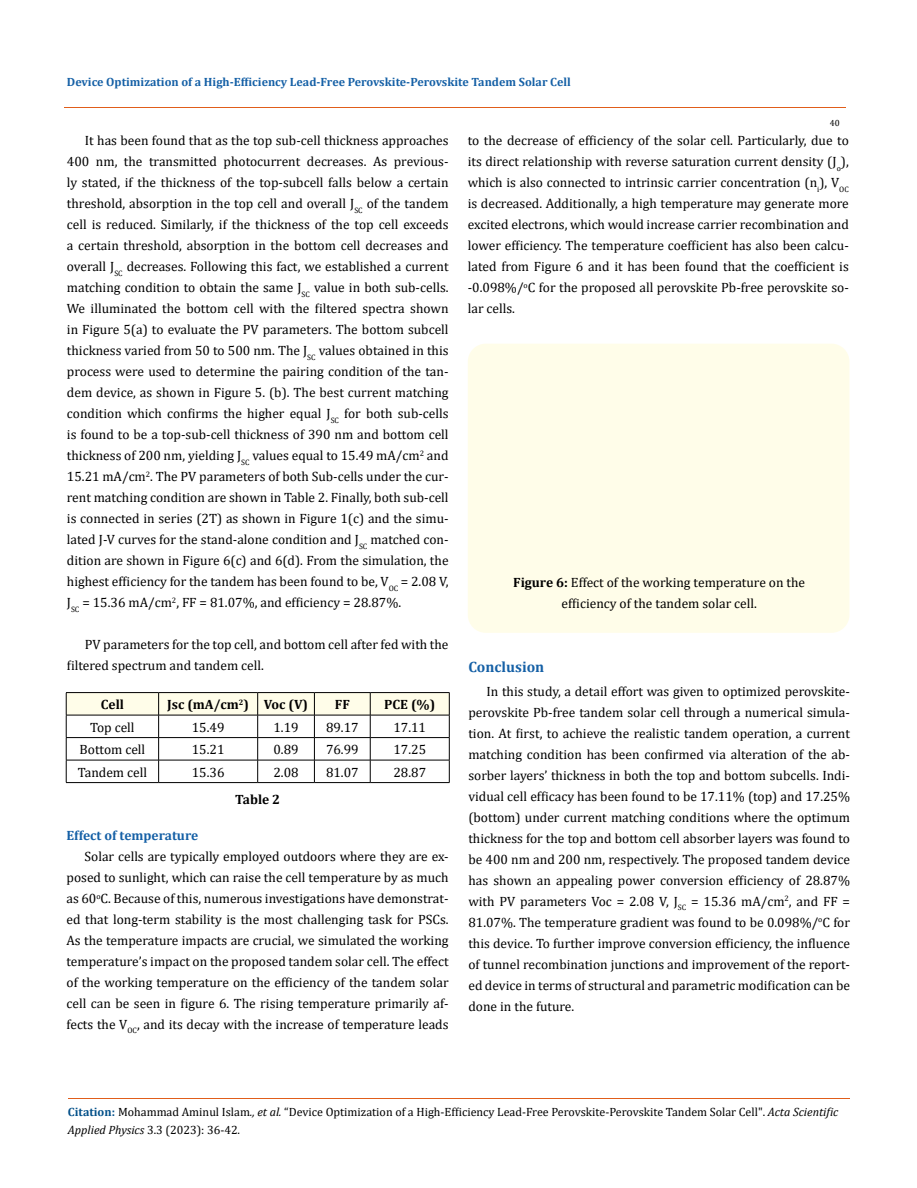
<style>
.page{position:relative;width:917px;height:1188px;background:#fff}
.page>*{position:absolute;margin:0;border:0;box-sizing:border-box;transform-origin:0 0}
.t1{font:700 15px "Cambria";color:#1560a6}
.t2{font:13.5px/21px "Cambria";color:#000;text-align:justify}
.t3{font:700 13.5px "Cambria";color:#000}
.t4{font:700 13.5px "Cambria";color:#1560a6}
.t5{font:12px/18px "Cambria";color:#000}
.t6{font:700 12px "Cambria";color:#1560a6}
.t7{font:9px "Cambria";color:#000}
.s1{font-weight:700}
.s2{font-weight:700;color:#035089}
.s3{font-style:italic}
</style>
<div class="page">
<hr style="left:66px;top:692px;width:93px;height:1px;background:#000">
<hr style="left:159px;top:692px;width:99px;height:1px;background:#000">
<hr style="left:258px;top:692px;width:56px;height:1px;background:#000">
<hr style="left:314px;top:692px;width:56px;height:1px;background:#000">
<hr style="left:370px;top:692px;width:79px;height:1px;background:#000">
<svg style="left:66px;top:693px;width:384px;height:89px"></svg>
<hr style="left:66px;top:782px;width:93px;height:1px;background:#000">
<hr style="left:159px;top:782px;width:99px;height:1px;background:#000">
<hr style="left:258px;top:782px;width:56px;height:1px;background:#000">
<hr style="left:314px;top:782px;width:56px;height:1px;background:#000">
<hr style="left:370px;top:782px;width:79px;height:1px;background:#000">
<div style="left:468px;top:344px;width:381px;height:289px;background:#fffde9;border-radius:18px"></div>
<hr style="left:64px;top:108px;width:781px;height:1px;background:#e05d1a">
<hr style="left:68px;top:1098px;width:781px;height:1px;background:#e05d1a">
<p class="t6" style="left:67px;top:73px;width:505px">Device Optimization of a High-Efficiency Lead-Free Perovskite-Perovskite Tandem Solar Cell</p>
<p class="t7" style="left:829px;top:118px;width:11px">40</p>
<p class="t2" style="left:67px;top:130px;width:383px;text-indent:18px">It has been found that as the top sub-cell thickness approaches 400 nm, the transmitted photocurrent decreases. As previous&shy;ly stated, if the thickness of the top-subcell falls below a certain threshold, absorption in the top cell and overall J<sub>SC</sub> of the tandem cell is reduced. Similarly, if the thickness of the top cell exceeds a certain threshold, absorption in the bottom cell decreases and overall J<sub>SC</sub> decreases. Following this fact, we established a current matching condition to obtain the same J<sub>SC</sub> value in both sub-cells.<br>We illuminated the bottom cell with the filtered spectra shown in Figure 5(a) to evaluate the PV parameters. The bottom subcell thickness varied from 50 to 500 nm. The J<sub>SC</sub> values obtained in this process were used to determine the pairing condition of the tan&shy;dem device, as shown in Figure 5. (b). The best current matching condition which confirms the higher equal J<sub>SC</sub> for both sub-cells is found to be a top-sub-cell thickness of 390 nm and bottom cell thickness of 200 nm, yielding J<sub>SC</sub> values equal to 15.49 mA/cm<sup>2</sup> and 15.21 mA/cm<sup>2</sup>. The PV parameters of both Sub-cells under the cur&shy;rent matching condition are shown in Table 2. Finally, both sub-cell is connected in series (2T) as shown in Figure 1(c) and the simu&shy;lated J-V curves for the stand-alone condition and J<sub>SC</sub> matched con&shy;dition are shown in Figure 6(c) and 6(d). From the simulation, the highest efficiency for the tandem has been found to be, V<sub>OC</sub> = 2.08 V, J<sub>SC</sub> = 15.36 mA/cm<sup>2</sup>, FF = 81.07%, and efficiency = 28.87%.</p>
<p class="t2" style="left:67px;top:634px;width:383px;text-indent:18px">PV parameters for the top cell, and bottom cell after fed with the filtered spectrum and tandem cell.</p>
<p class="t3" style="left:101px;top:695px;width:25px">Cell</p>
<p class="t3" style="left:167px;top:695px;width:142px">Jsc (mA/cm<sup>2</sup>) Voc (V)</p>
<p class="t3" style="left:335px;top:695px;width:16px">FF</p>
<p class="t3" style="left:384px;top:695px;width:52px">PCE (%)</p>
<p class="t2" style="left:90px;top:716px;width:46px">Top cell</p>
<p class="t2" style="left:192px;top:716px;width:34px">15.49</p>
<p class="t2" style="left:273px;top:716px;width:27px">1.19</p>
<p class="t2" style="left:326px;top:716px;width:34px">89.17</p>
<p class="t2" style="left:393px;top:716px;width:34px">17.11</p>
<p class="t2" style="left:80px;top:739px;width:67px">Bottom cell</p>
<p class="t2" style="left:192px;top:739px;width:34px">15.21</p>
<p class="t2" style="left:273px;top:739px;width:27px">0.89</p>
<p class="t2" style="left:326px;top:739px;width:34px">76.99</p>
<p class="t2" style="left:393px;top:739px;width:34px">17.25</p>
<p class="t2" style="left:78px;top:761px;width:71px">Tandem cell</p>
<p class="t2" style="left:192px;top:761px;width:34px">15.36</p>
<p class="t2" style="left:273px;top:761px;width:27px">2.08</p>
<p class="t2" style="left:326px;top:761px;width:34px">81.07</p>
<p class="t2" style="left:393px;top:761px;width:34px">28.87</p>
<p class="t3" style="left:235px;top:790px;width:47px">Table 2</p>
<p class="t4" style="left:66px;top:826px;width:133px">Effect of temperature</p>
<p class="t2" style="left:66px;top:846px;width:383px;text-indent:18px">Solar cells are typically employed outdoors where they are ex&shy;posed to sunlight, which can raise the cell temperature by as much as 60<sup>o</sup>C. Because of this, numerous investigations have demonstrat&shy;ed that long-term stability is the most challenging task for PSCs.<br>As the temperature impacts are crucial, we simulated the working temperature’s impact on the proposed tandem solar cell. The effect of the working temperature on the efficiency of the tandem solar cell can be seen in figure 6. The rising temperature primarily af&shy;fects the V<sub>OC</sub>, and its decay with the increase of temperature leads</p>
<p class="t2" style="left:468px;top:130px;width:382px">to the decrease of efficiency of the solar cell. Particularly, due to its direct relationship with reverse saturation current density (J<sub>o</sub>), which is also connected to intrinsic carrier concentration (n<sub>i</sub>), V<sub>OC </sub>is decreased. Additionally, a high temperature may generate more excited electrons, which would increase carrier recombination and lower efficiency. The temperature coefficient has also been calcu&shy;lated from Figure 6 and it has been found that the coefficient is -0.098%/<sup>o</sup>C for the proposed all perovskite Pb-free perovskite so&shy;lar cells.</p>
<p class="t2" style="left:513px;top:572px;width:293px;text-align:center"><span class="s1">Figure 6:</span> Effect of the working temperature on the efficiency of the tandem solar cell.</p>
<p class="t1" style="left:468px;top:656px;width:77px">Conclusion</p>
<p class="t2" style="left:468px;top:681px;width:383px;text-indent:18px">In this study, a detail effort was given to optimized perovskite&shy;perovskite Pb-free tandem solar cell through a numerical simula&shy;tion. At first, to achieve the realistic tandem operation, a current matching condition has been confirmed via alteration of the ab&shy;sorber layers’ thickness in both the top and bottom subcells. Indi&shy;vidual cell efficacy has been found to be 17.11% (top) and 17.25% (bottom) under current matching conditions where the optimum thickness for the top and bottom cell absorber layers was found to be 400 nm and 200 nm, respectively. The proposed tandem device has shown an appealing power conversion efficiency of 28.87% with PV parameters Voc = 2.08 V, J<sub>SC</sub> = 15.36 mA/cm<sup>2</sup>, and FF = 81.07%. The temperature gradient was found to be 0.098%/<sup>o</sup>C for this device. To further improve conversion efficiency, the influence of tunnel recombination junctions and improvement of the report&shy;ed device in terms of structural and parametric modification can be done in the future.</p>
<p class="t5" style="left:68px;top:1103px;width:772px"><span class="s2">Citation:</span> Mohammad Aminul Islam<span class="s3">., et al.</span> “Device Optimization of a High-Efficiency Lead-Free Perovskite-Perovskite Tandem Solar Cell". <span class="s3">Acta Scientific<br>Applied Physics</span> 3.3 (2023): 36-42.</p>
</div>
